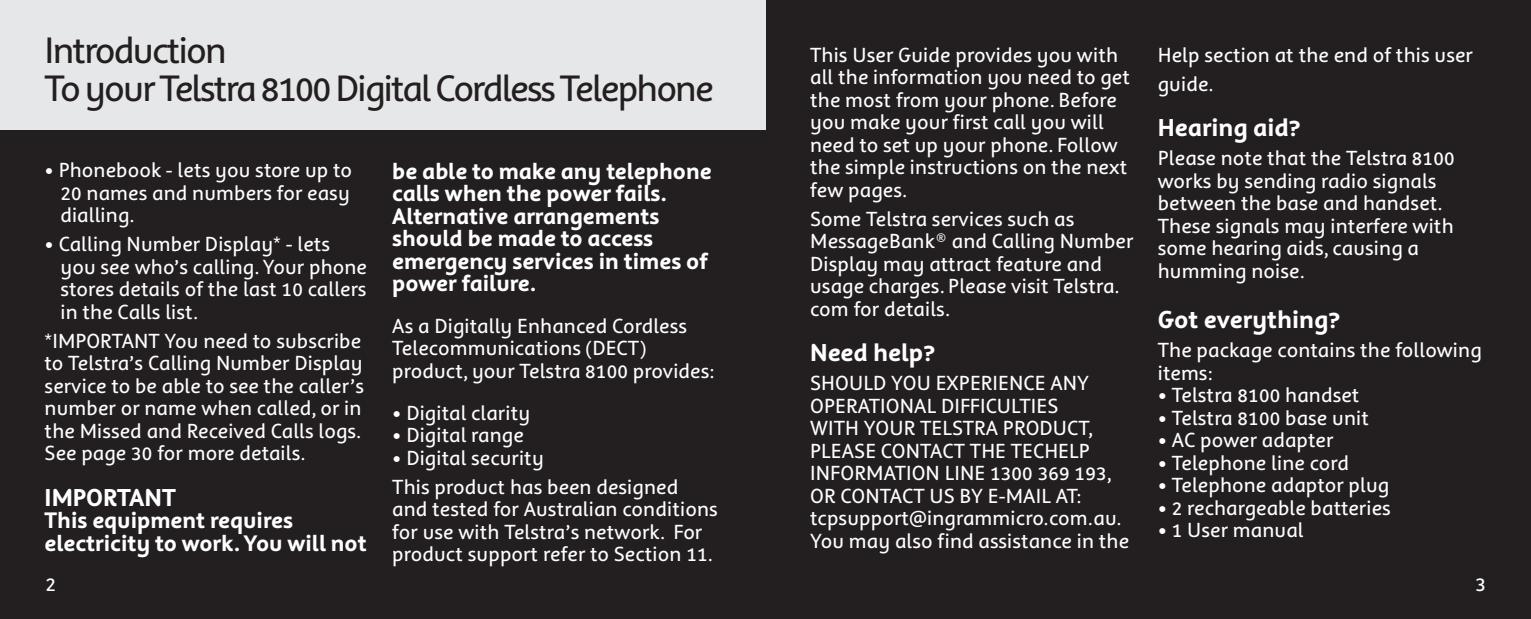
<style>
.page{position:relative;width:1531px;height:619px;background:#fff}
.page>*{position:absolute;margin:0;border:0;box-sizing:border-box;transform-origin:0 0}
.t1{font:40.5px/38.2px "Harmony Beta Text";letter-spacing:-.05em;color:#231f20}
.t2{font:700 27px "Harmony Beta Text";color:#fff}
.t3{font:700 24.75px/22.5px "Harmony Beta Text";color:#fff}
.t4{font:22.5px/22.5px "Harmony Beta Text";color:#fff}
</style>
<div class="page">
<div style="left:765px;top:0;width:766px;height:619px;background:#231f20"></div>
<div style="left:0;top:122px;width:765px;height:497px;background:#231f20"></div>
<div style="left:0;top:0;width:765px;height:129px;background:#e6e7e8"></div>
<h1 class="t1" style="left:45px;top:35px;width:671px">Introduction<br>To your Telstra 8100 Digital Cordless Telephone</h1>
<p class="t4" style="left:60px;top:161px;width:293px;text-align:justify;text-indent:-16px">• Phonebook - lets you store up to 20 names and numbers for easy dialling.</p>
<p class="t4" style="left:60px;top:235px;width:308px;text-indent:-16px">• Calling Number Display* - lets you see who’s calling. Your phone stores details of the last 10 callers in the Calls list.</p>
<p class="t4" style="left:45px;top:332px;width:321px">*IMPORTANT You need to subscribe to Telstra’s Calling Number Display service to be able to see the caller’s number or name when called, or in the Missed and Received Calls logs.<br>See page 30 for more details.</p>
<p class="t2" style="left:45px;top:488px;width:133px">IMPORTANT</p>
<p class="t3" style="left:45px;top:512px;width:324px">This equipment requires electricity to work. You will not</p>
<p class="t4" style="left:45px;top:575px;width:12px">2</p>
<p class="t3" style="left:392px;top:162px;width:321px">be able to make any telephone calls when the power fails.<br>Alternative arrangements should be made to access emergency services in times of power failure.</p>
<p class="t4" style="left:392px;top:317px;width:324px">As a Digitally Enhanced Cordless<br>Telecommunications (DECT) product, your Telstra 8100 provides:</p>
<p class="t4" style="left:392px;top:404px;width:139px">• Digital clarity</p>
<p class="t4" style="left:392px;top:426px;width:133px">• Digital range</p>
<p class="t4" style="left:392px;top:445px;width:288px;line-height:28.8px">• Digital security<br>This product has been designed</p>
<p class="t4" style="left:392px;top:500px;width:327px">and tested for Australian conditions for use with Telstra’s network. For product support refer to Section 11.</p>
<p class="t4" style="left:810px;top:46px;width:321px">This User Guide provides you with all the information you need to get the most from your phone. Before you make your first call you will need to set up your phone. Follow the simple instructions on the next few pages.</p>
<p class="t4" style="left:810px;top:210px;width:325px">Some Telstra services such as<br>MessageBank® and Calling Number<br>Display may attract feature and usage charges. Please visit Telstra. com for details.</p>
<p class="t2" style="left:810px;top:344px;width:127px">Need help?</p>
<p class="t4" style="left:810px;top:374px;width:321px">SHOULD YOU EXPERIENCE ANY<br>OPERATIONAL DIFFICULTIES<br>WITH YOUR TELSTRA PRODUCT,<br>PLEASE CONTACT THE TECHELP<br>INFORMATION LINE 1300 369 193,<br>OR CONTACT US BY E-MAIL AT: tcpsupport@ingrammicro.com.au.<br>You may also find assistance in the</p>
<p class="t4" style="left:1158px;top:43px;width:317px;line-height:28.8px">Help section at the end of this user guide.</p>
<p class="t2" style="left:1158px;top:119px;width:144px">Hearing aid?</p>
<p class="t4" style="left:1158px;top:149px;width:298px">Please note that the Telstra 8100 works by sending radio signals between the base and handset.<br>These signals may interfere with some hearing aids, causing a humming noise.</p>
<p class="t2" style="left:1158px;top:310px;width:184px">Got everything?</p>
<p class="t4" style="left:1158px;top:341px;width:325px">The package contains the following items:</p>
<p class="t4" style="left:1158px;top:386px;width:203px">• Telstra 8100 handset</p>
<p class="t4" style="left:1158px;top:408px;width:213px">• Telstra 8100 base unit</p>
<p class="t4" style="left:1158px;top:431px;width:177px">• AC power adapter</p>
<p class="t4" style="left:1158px;top:453px;width:193px">• Telephone line cord</p>
<p class="t4" style="left:1158px;top:476px;width:233px">• Telephone adaptor plug</p>
<p class="t4" style="left:1158px;top:498px;width:235px">• 2 rechargeable batteries</p>
<p class="t4" style="left:1158px;top:521px;width:148px">• 1 User manual</p>
<p class="t4" style="left:1475px;top:575px;width:12px">3</p>
</div>
